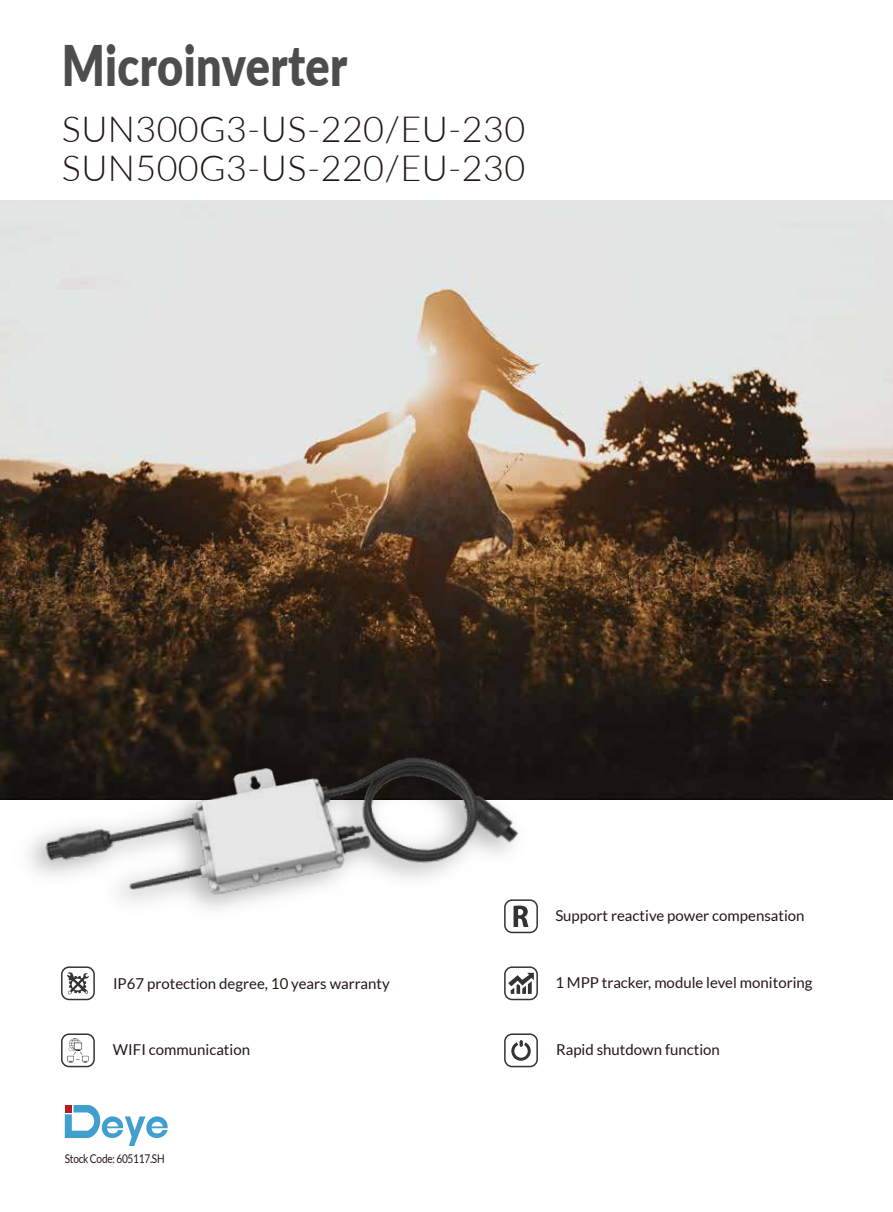
<style>
.page{position:relative;width:893px;height:1212px;background:#fff}
.page>*{position:absolute;margin:0;border:0;box-sizing:border-box;transform-origin:0 0}
.t1{font:900 55.95px "Lato";letter-spacing:.01em;color:#4d4d4d;scale:.81 1}
.t2{font:300 36px/39px "Lato";letter-spacing:.01em;color:#231815}
.t3{font:15px "Lato";color:#231815}
.t4{font:12px "Lato";letter-spacing:-.025em;color:#231815;scale:.84 1}
</style>
<div class="page">
<svg style="left:65px;top:1105px;width:103px;height:41px"></svg>
<div style="left:65px;top:1105px;width:7px;height:7px;background:#b61d22"></div>
<div style="left:504px;top:899px;width:34px;height:34px;border:2px solid #323333;border-radius:7px"></div>
<div style="left:504px;top:966px;width:34px;height:34px;border:2px solid #323333;border-radius:7px"></div>
<svg style="left:508px;top:973px;width:26px;height:21px"></svg>
<div style="left:504px;top:1033px;width:34px;height:34px;border:2px solid #323333;border-radius:7px"></div>
<svg style="left:511px;top:1040px;width:20px;height:21px"></svg>
<div style="left:61px;top:1033px;width:34px;height:34px;border:2px solid #323333;border-radius:7px"></div>
<svg style="left:67px;top:1038px;width:21px;height:24px"></svg>
<div style="left:61px;top:966px;width:34px;height:34px;border:2px solid #323333;border-radius:7px"></div>
<svg style="left:67px;top:972px;width:22px;height:22px"></svg>
<img style="left:0;top:200px;width:893px;height:599px">
<img style="left:7px;top:733px;width:531px;height:197px">
<img style="left:37px;top:746px;width:489px;height:165px">
<h1 class="t1" style="left:62px;top:24px;width:354px">Microinverter</h1>
<h2 class="t2" style="left:62px;top:108px;width:465px">SUN300G3-US-220/EU-230<br>SUN500G3-US-220/EU-230</h2>
<p class="t3" style="left:113px;top:975px;width:278px">IP67 protection degree, 10 years warranty</p>
<p class="t3" style="left:555px;top:907px;width:251px">Support reactive power compensation</p>
<p class="t3" style="left:555px;top:975px;width:259px">1 MPP tracker, module level monitoring</p>
<p class="t3" style="left:113px;top:1041px;width:139px">WIFI communication</p>
<p class="t3" style="left:556px;top:1041px;width:165px">Rapid shutdown function</p>
<p class="t4" style="left:65px;top:1151px;width:120px">Stock Code: 605117.SH</p>
</div>
